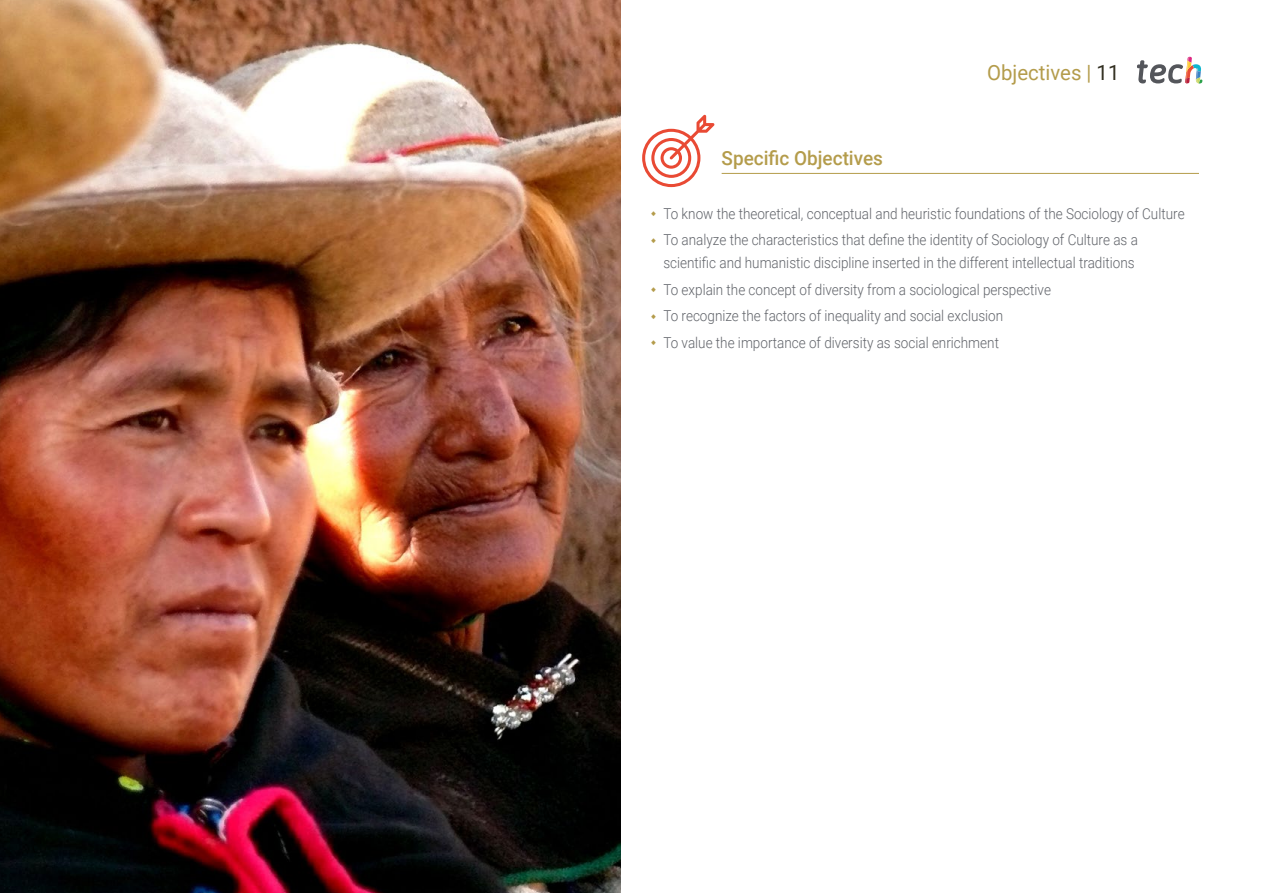
<style>
.page{position:relative;width:1263px;height:893px;background:#fff}
.page>*{position:absolute;margin:0;border:0;box-sizing:border-box;transform-origin:0 0}
.t1{font:21px "Roboto";color:#b49c4b}
.t2{font:500 19.5px "Roboto";color:#b49c4b}
.t3{font:300 15px/26.7px "Roboto";color:#61646a;scale:.9 1}
.s1{color:#312e20}
</style>
<div class="page">
<hr style="left:722px;top:173px;width:477px;height:1px;background:#b49c4b">
<svg style="left:642px;top:115px;width:72px;height:72px"></svg>
<img style="left:0;top:0;width:621px;height:893px">
<svg style="left:1137px;top:57px;width:65px;height:27px"></svg>
<h2 class="t2" style="left:722px;top:144px;width:163px">Specific Objectives</h2>
<h1 class="t1" style="left:987px;top:57px;width:134px">Objectives | <span class="s1">11</span></h1>
<p class="t3" style="left:663px;top:199px;width:581px">To know the theoretical, conceptual and heuristic foundations of the Sociology of Culture<br>To analyze the characteristics that define the identity of Sociology of Culture as a</p>
<p class="t3" style="left:663px;top:249px;width:525px">scientific and humanistic discipline inserted in the different intellectual traditions To explain the concept of diversity from a sociological perspective<br>To recognize the factors of inequality and social exclusion<br>To value the importance of diversity as social enrichment</p>
</div>
